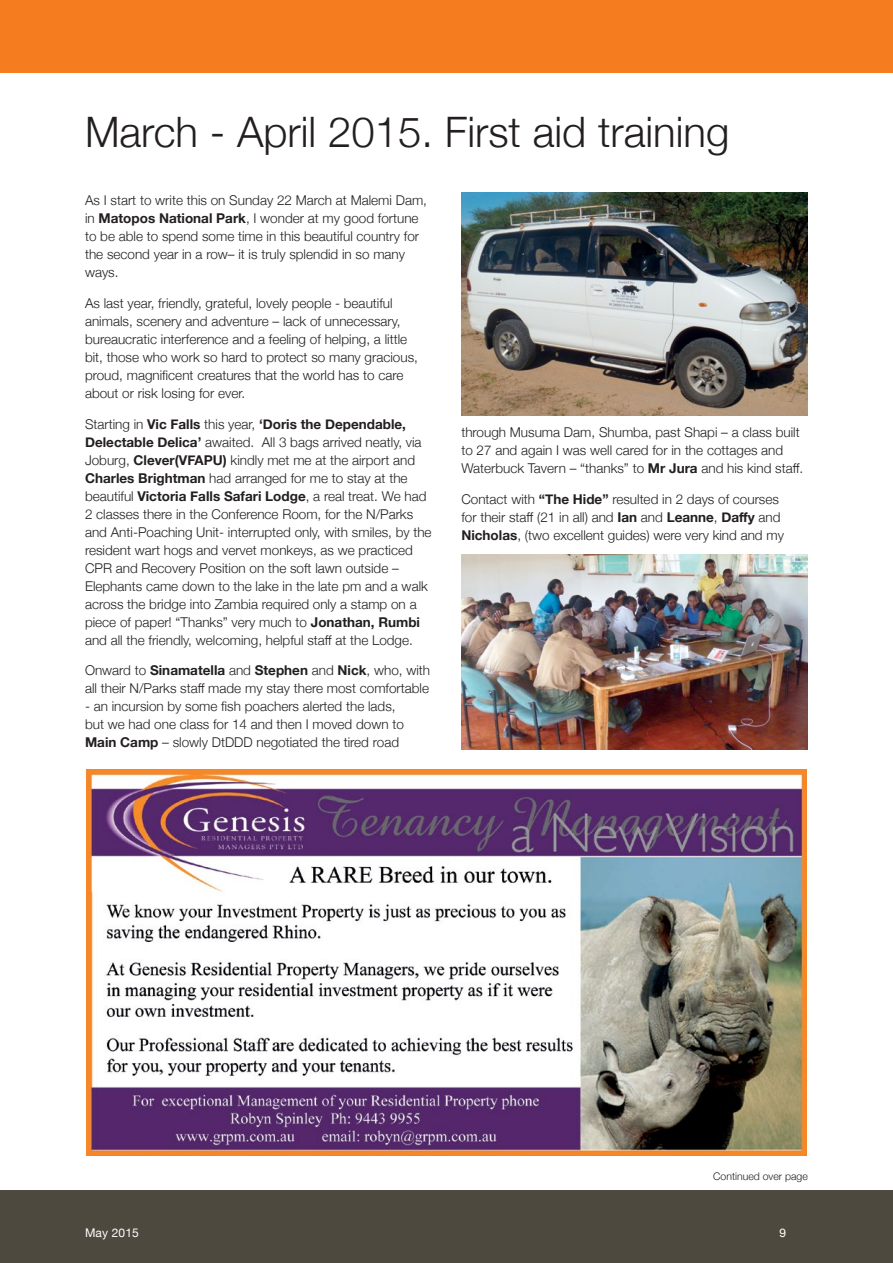
<style>
.page{position:relative;width:893px;height:1263px;background:#fff}
.page>*{position:absolute;margin:0;border:0;box-sizing:border-box;transform-origin:0 0}
.t1{font:300 42px "Helvetica Neue";color:#231f20}
.t2{font:300 13.5px/18px "Helvetica Neue";color:#231f20}
.t3{font:12px "Helvetica Neue";letter-spacing:.01em;color:#fff}
.t4{font:300 10.5px "Helvetica Neue";color:#231f20}
.s1{font-weight:700}
</style>
<div class="page">
<img style="left:87px;top:769px;width:719px;height:386px">
<div style="left:0;top:1191px;width:893px;height:72px;background:#4e493f"></div>
<div style="left:0;top:0;width:893px;height:72px;background:#f57d20"></div>
<img style="left:461px;top:192px;width:347px;height:223px">
<img style="left:461px;top:555px;width:347px;height:194px">
<h1 class="t1" style="left:85px;top:98px;width:646px">March - April 2015. First aid training</h1>
<p class="t2" style="left:85px;top:191px;width:343px">As I start to write this on Sunday 22 March at Malemi Dam, in <span class="s1">Matopos National Park</span>, I wonder at my good fortune to be able to spend some time in this beautiful country for the second year in a row– it is truly splendid in so many ways.</p>
<p class="t2" style="left:85px;top:293px;width:334px">As last year, friendly, grateful, lovely people - beautiful animals, scenery and adventure – lack of unnecessary, bureaucratic interference and a feeling of helping, a little bit, those who work so hard to protect so many gracious, proud, magnificent creatures that the world has to care about or risk losing for ever.</p>
<p class="t2" style="left:85px;top:414px;width:348px">Starting in <span class="s1">Vic Falls</span> this year, <span class="s1">‘Doris the Dependable, Delectable Delica’</span> awaited. All 3 bags arrived neatly, via Joburg, <span class="s1">Clever(VFAPU)</span> kindly met me at the airport and <span class="s1">Charles Brightman</span> had arranged for me to stay at the beautiful <span class="s1">Victoria Falls Safari Lodge</span>, a real treat. We had 2 classes there in the Conference Room, for the N/Parks and Anti-Poaching Unit- interrupted only, with smiles, by the resident wart hogs and vervet monkeys, as we practiced CPR and Recovery Position on the soft lawn outside – Elephants came down to the lake in the late pm and a walk across the bridge into Zambia required only a stamp on a piece of paper! “Thanks” very much to <span class="s1">Jonathan, Rumbi </span>and all the friendly, welcoming, helpful staff at the Lodge.</p>
<p class="t2" style="left:85px;top:661px;width:347px">Onward to <span class="s1">Sinamatella</span> and <span class="s1">Stephen</span> and <span class="s1">Nick</span>, who, with all their N/Parks staff made my stay there most comfortable</p>
<p class="t2" style="left:85px;top:697px;width:320px">- an incursion by some fish poachers alerted the lads, but we had one class for 14 and then I moved down to<br><span class="s1">Main Camp</span> – slowly DtDDD negotiated the tired road</p>
<p class="t2" style="left:461px;top:422px;width:343px">through Musuma Dam, Shumba, past Shapi – a class built to 27 and again I was well cared for in the cottages and<br>Waterbuck Tavern – “thanks” to <span class="s1">Mr Jura</span> and his kind staff.</p>
<p class="t2" style="left:461px;top:489px;width:324px">Contact with <span class="s1">“The Hide”</span> resulted in 2 days of courses for their staff (21 in all) and <span class="s1">Ian</span> and <span class="s1">Leanne</span>, <span class="s1">Daffy</span> and<br><span class="s1">Nicholas</span>, (two excellent guides) were very kind and my</p>
<p class="t4" style="left:713px;top:1167px;width:96px">Continued over page</p>
<p class="t3" style="left:85px;top:1224px;width:55px">May 2015</p>
<p class="t3" style="left:779px;top:1224px;width:8px">9</p>
</div>
